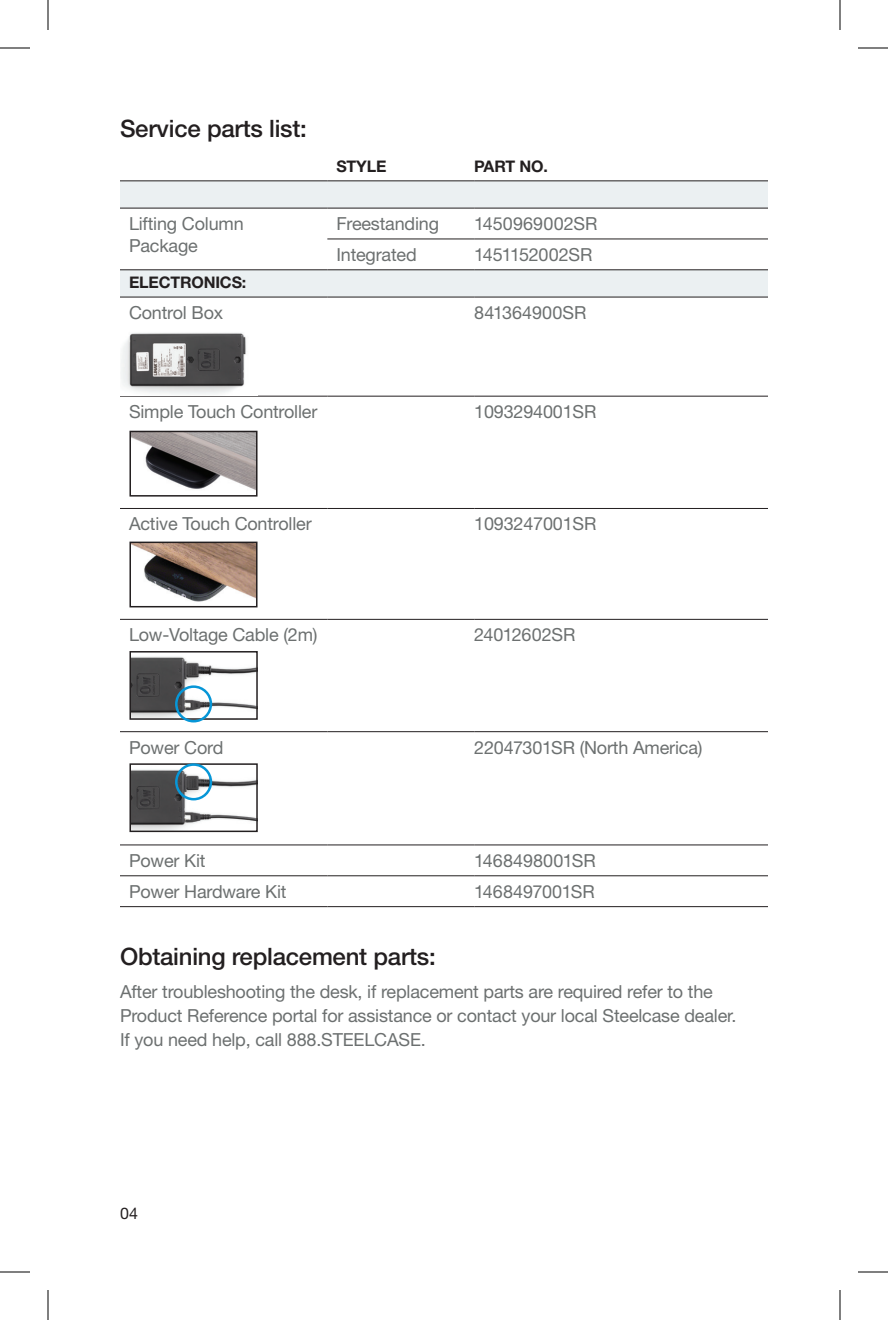
<style>
.page{position:relative;width:888px;height:1320px;background:#fff}
.page>*{position:absolute;margin:0;border:0;box-sizing:border-box;transform-origin:0 0}
.t1{font:500 24px "Helvetica Neue LT Pro";letter-spacing:-.01em;color:#231f20}
.t2{font:18px/24px "Helvetica Neue LT Pro";letter-spacing:-.01em;color:#6c7070}
.t3{font:700 16px "Helvetica Neue LT Pro";letter-spacing:-.01em;color:#231f20}
.t4{font:16px "Helvetica Neue LT Pro";color:#231f20}
</style>
<div class="page">
<svg style="left:120px;top:181px;width:648px;height:27px;background:#e5eaec"></svg>
<svg style="left:120px;top:270px;width:648px;height:27px;background:#e5eaec"></svg>
<hr style="left:120px;top:180px;width:207px;height:1px;background:#231f20">
<hr style="left:327px;top:180px;width:147px;height:1px;background:#231f20">
<hr style="left:474px;top:180px;width:294px;height:1px;background:#231f20">
<hr style="left:120px;top:208px;width:207px;height:1px;background:#231f20">
<hr style="left:327px;top:208px;width:147px;height:1px;background:#231f20">
<hr style="left:474px;top:208px;width:294px;height:1px;background:#231f20">
<hr style="left:327px;top:238px;width:147px;height:1px;background:#231f20">
<hr style="left:474px;top:238px;width:294px;height:1px;background:#231f20">
<hr style="left:120px;top:269px;width:207px;height:1px;background:#231f20">
<hr style="left:120px;top:297px;width:207px;height:1px;background:#231f20">
<hr style="left:327px;top:269px;width:147px;height:1px;background:#231f20">
<hr style="left:474px;top:269px;width:294px;height:1px;background:#231f20">
<hr style="left:327px;top:297px;width:147px;height:1px;background:#231f20">
<hr style="left:474px;top:297px;width:294px;height:1px;background:#231f20">
<hr style="left:327px;top:396px;width:147px;height:1px;background:#231f20">
<hr style="left:474px;top:396px;width:294px;height:1px;background:#231f20">
<hr style="left:327px;top:508px;width:147px;height:1px;background:#231f20">
<hr style="left:474px;top:508px;width:294px;height:1px;background:#231f20">
<hr style="left:327px;top:619px;width:147px;height:1px;background:#231f20">
<hr style="left:474px;top:619px;width:294px;height:1px;background:#231f20">
<hr style="left:327px;top:731px;width:147px;height:1px;background:#231f20">
<hr style="left:474px;top:731px;width:294px;height:1px;background:#231f20">
<hr style="left:327px;top:844px;width:147px;height:1px;background:#231f20">
<hr style="left:474px;top:844px;width:294px;height:1px;background:#231f20">
<hr style="left:327px;top:875px;width:147px;height:1px;background:#231f20">
<hr style="left:474px;top:875px;width:294px;height:1px;background:#231f20">
<hr style="left:327px;top:906px;width:147px;height:1px;background:#231f20">
<hr style="left:474px;top:906px;width:294px;height:1px;background:#231f20">
<hr style="left:120px;top:396px;width:207px;height:1px;background:#231f20">
<hr style="left:120px;top:508px;width:207px;height:1px;background:#231f20">
<hr style="left:120px;top:619px;width:207px;height:1px;background:#231f20">
<hr style="left:120px;top:731px;width:207px;height:1px;background:#231f20">
<hr style="left:120px;top:844px;width:207px;height:1px;background:#231f20">
<hr style="left:120px;top:875px;width:207px;height:1px;background:#231f20">
<hr style="left:120px;top:906px;width:207px;height:1px;background:#231f20">
<img style="left:132px;top:434px;width:123px;height:56px">
<div style="left:129px;top:431px;width:129px;height:66px;border:2px solid #231f20"></div>
<img style="left:121px;top:333px;width:125px;height:61px">
<img style="left:133px;top:545px;width:122px;height:57px">
<div style="left:129px;top:542px;width:129px;height:65px;border:2px solid #231f20"></div>
<img style="left:132px;top:656px;width:123px;height:61px">
<div style="left:129px;top:651px;width:129px;height:69px;border:2px solid #231f20"></div>
<img style="left:132px;top:766px;width:123px;height:63px">
<div style="left:129px;top:763px;width:129px;height:69px;border:2px solid #231f20"></div>
<div style="left:175px;top:685px;width:37px;height:38px;border:2px solid #0696d7;border-radius:50%"></div>
<div style="left:175px;top:763px;width:37px;height:37px;border:2px solid #0696d7;border-radius:50%"></div>
<hr style="left:0;top:48px;width:30px;height:1px;background:#000">
<hr style="left:858px;top:48px;width:30px;height:1px;background:#000">
<hr style="left:0;top:1272px;width:30px;height:1px;background:#000">
<hr style="left:858px;top:1272px;width:30px;height:1px;background:#000">
<hr style="left:48px;top:0;width:1px;height:30px;background:#000">
<hr style="left:48px;top:1290px;width:1px;height:30px;background:#000">
<hr style="left:840px;top:0;width:1px;height:30px;background:#000">
<hr style="left:840px;top:1290px;width:1px;height:30px;background:#000">
<h1 class="t1" style="left:120px;top:114px;width:188px">Service parts list:</h1>
<p class="t3" style="left:336px;top:156px;width:52px">STYLE</p>
<p class="t3" style="left:474px;top:156px;width:75px">PART NO.</p>
<p class="t2" style="left:129px;top:212px;width:116px;line-height:22px">Lifting Column<br>Package</p>
<p class="t2" style="left:336px;top:211px;width:104px">Freestanding</p>
<p class="t2" style="left:474px;top:211px;width:125px">1450969002SR</p>
<p class="t2" style="left:336px;top:242px;width:82px">Integrated</p>
<p class="t2" style="left:474px;top:242px;width:120px">1451152002SR</p>
<p class="t3" style="left:129px;top:273px;width:119px">ELECTRONICS:</p>
<p class="t2" style="left:129px;top:300px;width:96px">Control Box</p>
<p class="t2" style="left:474px;top:300px;width:114px">841364900SR</p>
<p class="t2" style="left:129px;top:399px;width:190px">Simple Touch Controller</p>
<p class="t2" style="left:474px;top:399px;width:124px">1093294001SR</p>
<p class="t2" style="left:129px;top:512px;width:184px">Active Touch Controller</p>
<p class="t2" style="left:474px;top:512px;width:124px">1093247001SR</p>
<p class="t2" style="left:129px;top:622px;width:190px">Low-Voltage Cable (2m)</p>
<p class="t2" style="left:474px;top:622px;width:103px">24012602SR</p>
<p class="t2" style="left:129px;top:735px;width:96px">Power Cord</p>
<p class="t2" style="left:474px;top:735px;width:230px">22047301SR (North America)</p>
<p class="t2" style="left:129px;top:848px;width:78px">Power Kit</p>
<p class="t2" style="left:474px;top:848px;width:123px">1468498001SR</p>
<p class="t2" style="left:129px;top:879px;width:159px">Power Hardware Kit</p>
<p class="t2" style="left:474px;top:879px;width:122px">1468497001SR</p>
<h1 class="t1" style="left:120px;top:942px;width:317px">Obtaining replacement parts:</h1>
<p class="t2" style="left:120px;top:979px;width:618px">After troubleshooting the desk, if replacement parts are required refer to the<br>Product Reference portal for assistance or contact your local Steelcase dealer.<br>If you need help, call 888.STEELCASE.</p>
<p class="t4" style="left:120px;top:1204px;width:19px">04</p>
</div>
